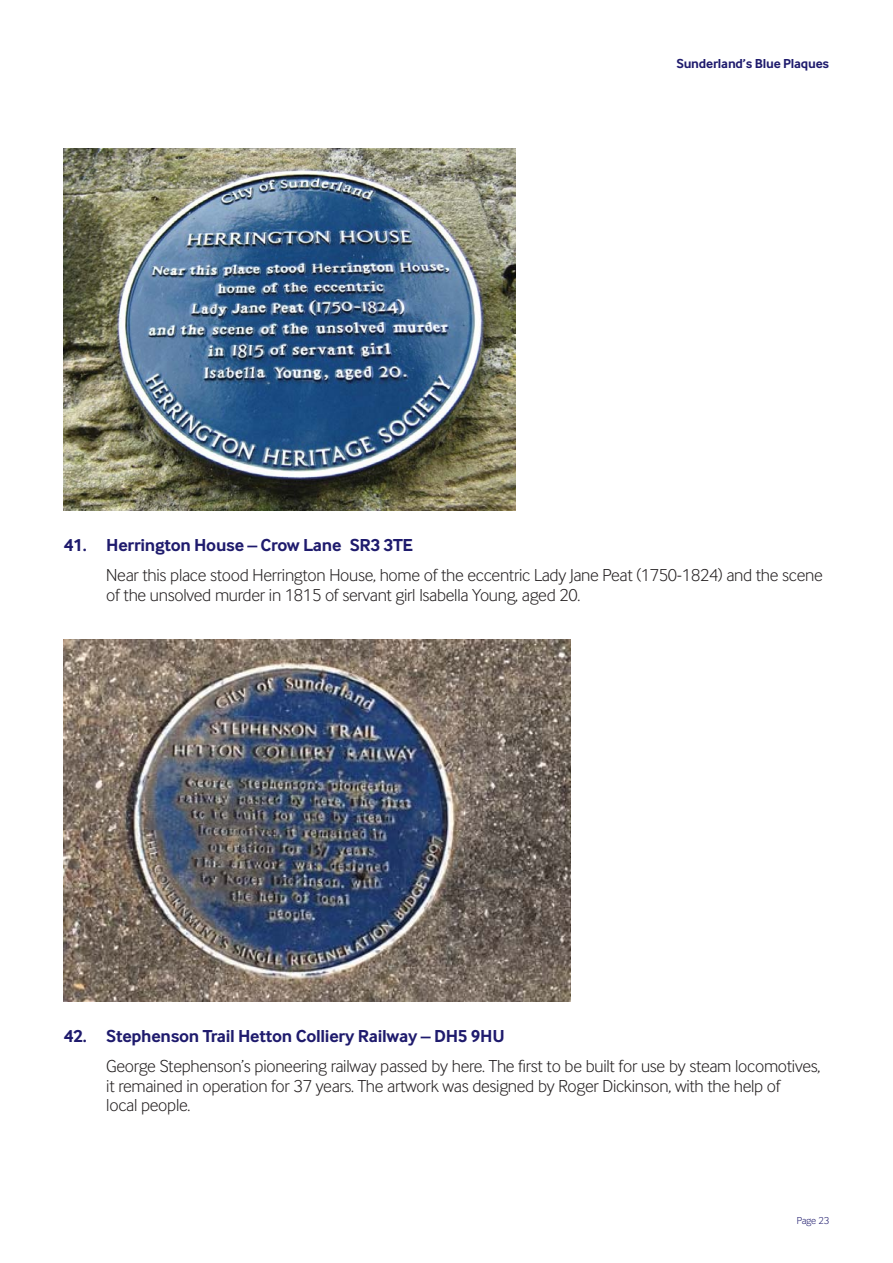
<style>
.page{position:relative;width:893px;height:1263px;background:#fff}
.page>*{position:absolute;margin:0;border:0;box-sizing:border-box;transform-origin:0 0}
.t1{font:18px/19.5px "Inter Face Da Ma Lt";letter-spacing:-.015em;color:#231f20}
.t2{font:700 18px "Inter Face Da Ma";letter-spacing:-.015em;color:#1f1b6d}
.t3{font:700 13.5px "Inter Face Da Ma";letter-spacing:-.015em;color:#1f1b6d}
.t4{font:10.5px "Inter Face Da Ma Lt";letter-spacing:-.015em;color:#1f1b6d}
</style>
<div class="page">
<img style="left:64px;top:149px;width:451px;height:361px">
<img style="left:64px;top:640px;width:506px;height:361px">
<p class="t3" style="left:676px;top:59px;width:154px">Sunderland’s Blue Plaques</p>
<p class="t2" style="left:64px;top:539px;width:351px">41. Herrington House – Crow Lane SR3 3TE</p>
<p class="t1" style="left:106px;top:567px;width:718px">Near this place stood Herrington House, home of the eccentric Lady Jane Peat (1750-1824) and the scene of the unsolved murder in 1815 of servant girl Isabella Young, aged 20.</p>
<p class="t2" style="left:64px;top:1030px;width:442px">42. Stephenson Trail Hetton Colliery Railway – DH5 9HU</p>
<p class="t1" style="left:106px;top:1058px;width:715px">George Stephenson’s pioneering railway passed by here. The first to be built for use by steam locomotives, it remained in operation for 37 years. The artwork was designed by Roger Dickinson, with the help of<br>local people.</p>
<p class="t4" style="left:797px;top:1216px;width:34px">Page 23</p>
</div>
